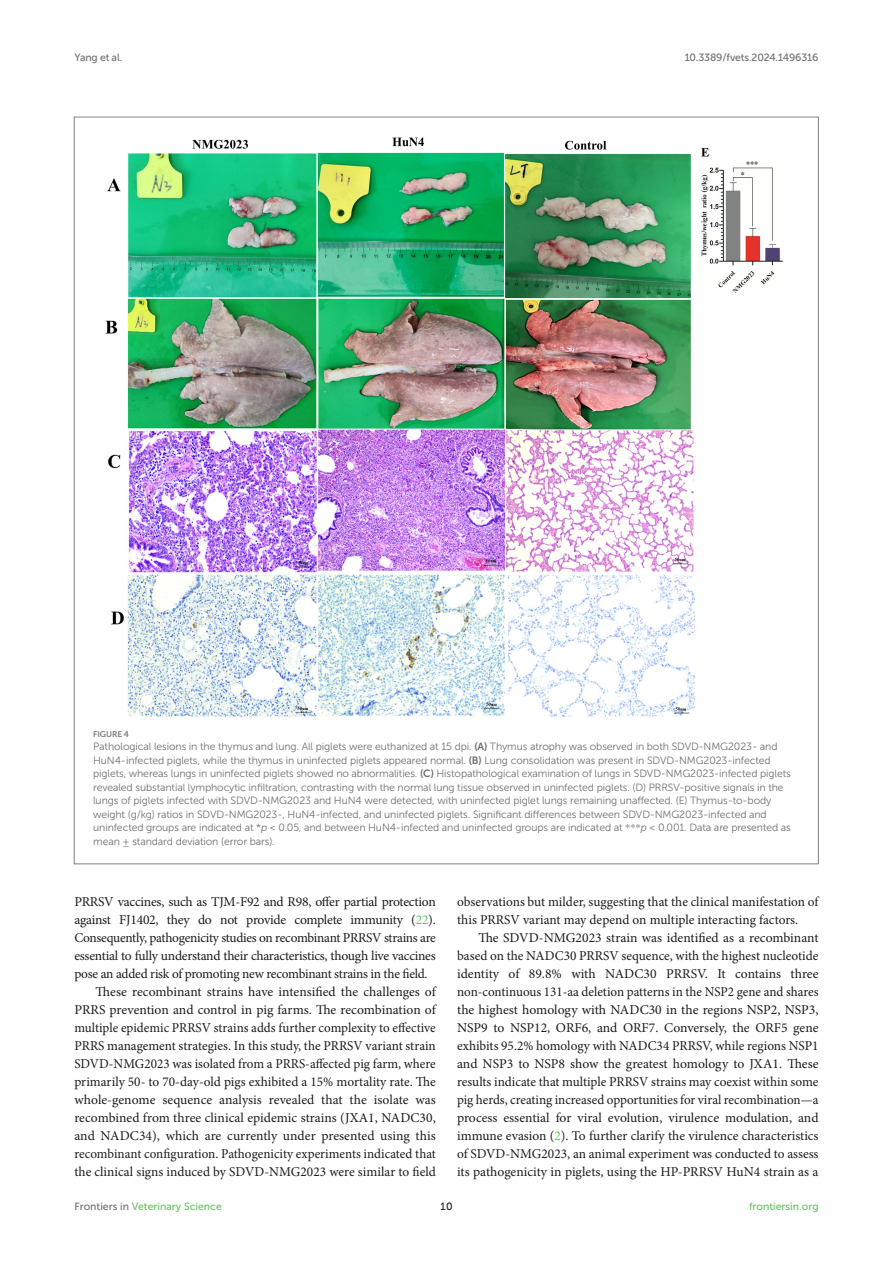
<style>
.page{position:relative;width:893px;height:1263px;background:#fff}
.page>*{position:absolute;margin:0;border:0;box-sizing:border-box;transform-origin:0 0}
.TEXT{font:13.5px/18px "Minion Pro";color:#1b1c1b;text-align:justify}
.FIG_LEG{font:10.5px/13.5px "Museo Sans 300";letter-spacing:-.01em;color:#706f70}
.t1{font:10.5px "Museo Sans 500";color:#65c161}
.t2{font:10.5px "Museo Sans 500";letter-spacing:-.015em;color:#706f70}
.t3{font:10.5px "Museo Sans 500";color:#1b1c1b}
.FIG_HD{font:8.25px "Museo Sans 700";letter-spacing:-.01em;color:#7e7f7f}
.s1{font-family:"Museo Sans 700"}
.s2{font-style:italic}
.s3{font-family:"STIX"}
.s4{color:#65c161}
.s5{color:#706f70}
</style>
<div class="page">
<img style="left:105px;top:137px;width:678px;height:580px">
<p class="t2" style="left:74px;top:51px;width:49px">Yang et al.</p>
<p class="t2" style="left:685px;top:51px;width:135px">10.3389/fvets.2024.1496316</p>
<p class="FIG_HD" style="left:93px;top:729px;width:37px">FIGURE 4</p>
<p class="FIG_LEG" style="left:93px;top:740px;width:699px">Pathological lesions in the thymus and lung. All piglets were euthanized at 15 dpi. <span class="s1">(A)</span> Thymus atrophy was observed in both SDVD-NMG2023- and HuN4-infected piglets, while the thymus in uninfected piglets appeared normal. <span class="s1">(B)</span> Lung consolidation was present in SDVD-NMG2023-infected piglets, whereas lungs in uninfected piglets showed no abnormalities. <span class="s1">(C)</span> Histopathological examination of lungs in SDVD-NMG2023-infected piglets revealed substantial lymphocytic infiltration, contrasting with the normal lung tissue observed in uninfected piglets. (D) PRRSV-positive signals in the lungs of piglets infected with SDVD-NMG2023 and HuN4 were detected, with uninfected piglet lungs remaining unaffected. (E) Thymus-to-body weight (g/kg) ratios in SDVD-NMG2023-, HuN4-infected, and uninfected piglets. Significant differences between SDVD-NMG2023-infected and uninfected groups are indicated at *<span class="s2">p</span> &lt; 0.05, and between HuN4-infected and uninfected groups are indicated at <span class="s3">***</span><span class="s2">p</span> &lt; 0.001. Data are presented as mean ± standard deviation (error bars).</p>
<p class="TEXT" style="left:74px;top:893px;width:363px">PRRSV vaccines, such as TJM-F92 and R98, offer partial protection against FJ1402, they do not provide complete immunity (<span class="s4">22</span>).<br>Consequently, pathogenicity studies on recombinant PRRSV strains are essential to fully understand their characteristics, though live vaccines pose an added risk of promoting new recombinant strains in the field.</p>
<p class="TEXT" style="left:74px;top:983px;width:363px;text-indent:21px">These recombinant strains have intensified the challenges of PRRS prevention and control in pig farms. The recombination of multiple epidemic PRRSV strains adds further complexity to effective PRRS management strategies. In this study, the PRRSV variant strain SDVD-NMG2023 was isolated from a PRRS-affected pig farm, where primarily 50- to 70-day-old pigs exhibited a 15% mortality rate. The whole-genome sequence analysis revealed that the isolate was recombined from three clinical epidemic strains (JXA1, NADC30, and NADC34), which are currently under presented using this recombinant configuration. Pathogenicity experiments indicated that the clinical signs induced by SDVD-NMG2023 were similar to field</p>
<p class="TEXT" style="left:457px;top:893px;width:363px">observations but milder, suggesting that the clinical manifestation of this PRRSV variant may depend on multiple interacting factors.</p>
<p class="TEXT" style="left:457px;top:929px;width:363px;text-indent:21px">The SDVD-NMG2023 strain was identified as a recombinant based on the NADC30 PRRSV sequence, with the highest nucleotide identity of 89.8% with NADC30 PRRSV. It contains three non-continuous 131-aa deletion patterns in the NSP2 gene and shares the highest homology with NADC30 in the regions NSP2, NSP3, NSP9 to NSP12, ORF6, and ORF7. Conversely, the ORF5 gene exhibits 95.2% homology with NADC34 PRRSV, while regions NSP1 and NSP3 to NSP8 show the greatest homology to JXA1. These results indicate that multiple PRRSV strains may coexist within some pig herds, creating increased opportunities for viral recombination—a process essential for viral evolution, virulence modulation, and immune evasion (<span class="s4">2</span>). To further clarify the virulence characteristics of SDVD-NMG2023, an animal experiment was conducted to assess its pathogenicity in piglets, using the HP-PRRSV HuN4 strain as a</p>
<p class="t1" style="left:74px;top:1200px;width:149px"><span class="s5">Frontiers in</span> Veterinary Science</p>
<p class="t3" style="left:440px;top:1200px;width:14px">10</p>
<p class="t1" style="left:749px;top:1200px;width:71px">frontiersin.org</p>
</div>
